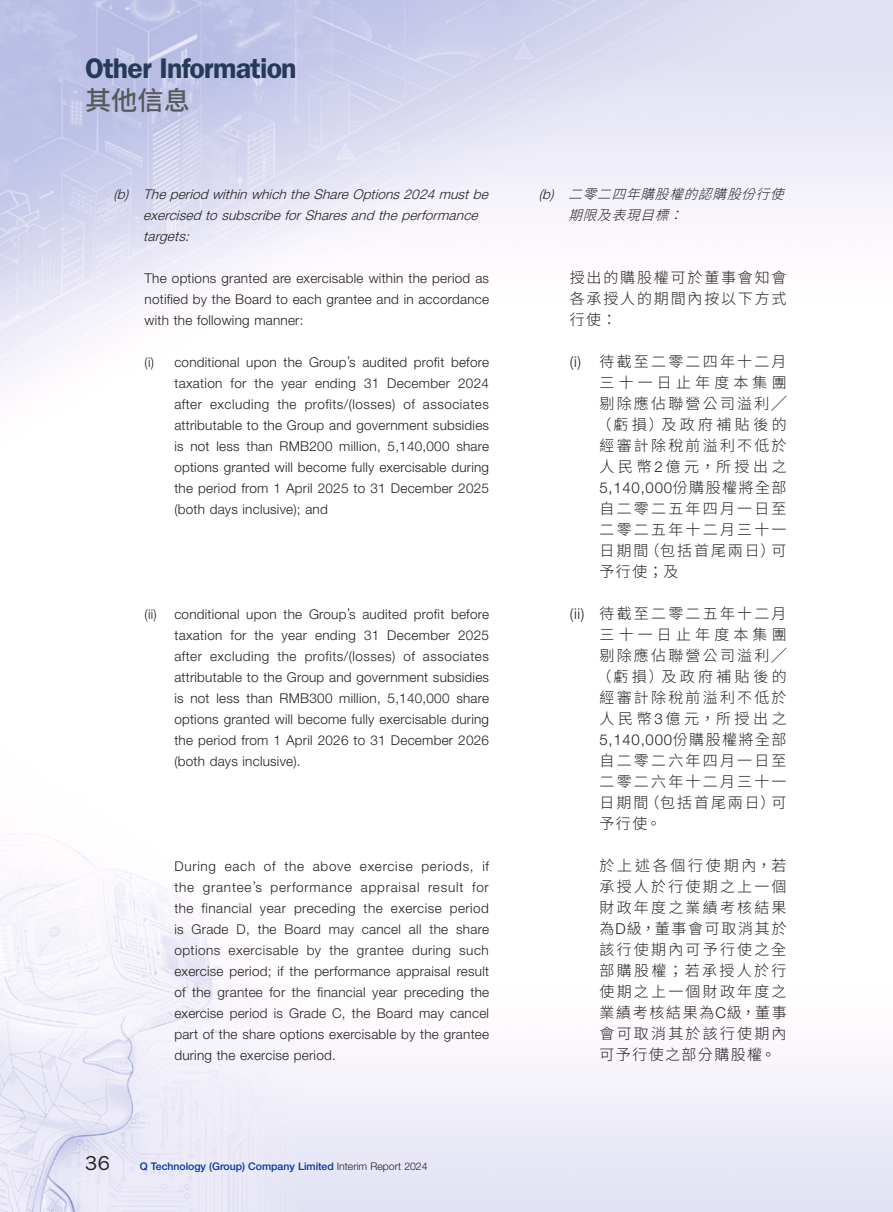
<style>
.page{position:relative;width:893px;height:1212px;background:#fff}
.page>*{position:absolute;margin:0;border:0;box-sizing:border-box;transform-origin:0 0}
.t1{font:600 28.5px "ITC Franklin Gothic Std";letter-spacing:-.03em;color:#263959}
.t2{font:500 26.25px "Source Han Sans TC";color:#57585a}
.t3{font:20.25px "ITC Franklin Gothic Std";color:#231f20}
.C_Body_Text{font:300 15px/21px "Source Han Sans TC";letter-spacing:.145em;color:#231f20;text-align:justify}
.Body_Text{font:300 13.5px/21px "Helvetica Neue LT Std";letter-spacing:.02em;color:#231f20;text-align:justify}
.Heading_4{font:italic 300 13.5px/21px "Helvetica Neue LT Std";color:#231f20}
.C_Heading_4{font:italic 300 13.5px/21px "Source Han Sans TC";color:#231f20}
.t4{font:500 10.5px "Helvetica Neue LT Std";color:#0036a0}
.s1{font-weight:300;color:#231f20}
.s2{font-family:"Helvetica Neue LT Std"}
</style>
<div class="page">
<img style="left:0;top:0;width:893px;height:1212px">
<h1 class="t1" style="left:85px;top:52px;width:213px">Other Information</h1>
<h2 class="t2" style="left:85px;top:86px;width:106px">其他信息</h2>
<p class="Heading_4" style="left:143px;top:183px;width:350px;text-indent:-30px">(b) Theperiod withinwhichtheShareOptions2024 mustbe exercised to subscribeforSharesand theperformance targets:</p>
<p class="Body_Text" style="left:145px;top:267px;width:346px">The options granted are exercisable within the period as notified by the Board to each grantee and in accordance with the following manner:</p>
<p class="Body_Text" style="left:174px;top:351px;width:316px;text-indent:-30px">(i) conditional upon the Group’s audited profit before taxation for the year ending 31 December 2024 after excluding the profits/(losses) of associates attributable to the Group and government subsidies is not less than RMB200 million, 5,140,000 share options granted will become fully exercisable during the period from 1 April 2025 to 31 December 2025 (both days inclusive); and</p>
<p class="Body_Text" style="left:145px;top:603px;width:14px">(ii)</p>
<p class="Body_Text" style="left:174px;top:603px;width:316px">conditional upon the Group’s audited profit before taxation for the year ending 31 December 2025 after excluding the profits/(losses) of associates attributable to the Group and government subsidies is not less than RMB300 million, 5,140,000 share options granted will become fully exercisable during the period from 1 April 2026 to 31 December 2026 (both days inclusive).</p>
<p class="Body_Text" style="left:174px;top:855px;width:316px">During each of the above exercise periods, if the grantee’s performance appraisal result for the financial year preceding the exercise period is Grade D, the Board may cancel all the share options exercisable by the grantee during such exercise period; if the performance appraisal result of the grantee for the financial year preceding the exercise period is Grade C, the Board may cancel part of the share options exercisable by the grantee during the exercise period.</p>
<h3 class="t3" style="left:85px;top:1151px;width:26px">36</h3>
<p class="t4" style="left:140px;top:1160px;width:289px">Q Technology (Group) Company Limited <span class="s1">Interim Report 2024</span></p>
<p class="C_Heading_4" style="left:568px;top:184px;width:227px;text-indent:-30px"><span class="s2">(b)</span> 二零二四年購股權的認購股份行使期限及表現目標：</p>
<p class="C_Body_Text" style="left:570px;top:267px;width:218px">授出的購股權可於董事會知會各承授人的期間內按以下方式行使：</p>
<p class="C_Body_Text" style="left:596px;top:351px;width:192px;text-indent:-27px"><span class="s2">(i)</span> 待截至二零二四年十二月三十一日止年度本集團剔除應佔聯營公司溢利╱（虧損）及政府補貼後的經審計除稅前溢利不低於人民幣<span class="s2">2</span>億元，所授出之<span class="s2">5,140,000</span>份購股權將全部自二零二五年四月一日至二零二五年十二月三十一日期間（包括首尾兩日）可予行使；及</p>
<p class="C_Body_Text" style="left:596px;top:603px;width:192px;text-indent:-27px"><span class="s2">(ii)</span> 待截至二零二五年十二月三十一日止年度本集團剔除應佔聯營公司溢利╱（虧損）及政府補貼後的經審計除稅前溢利不低於人民幣<span class="s2">3</span>億元，所授出之<span class="s2">5,140,000</span>份購股權將全部自二零二六年四月一日至二零二六年十二月三十一日期間（包括首尾兩日）可予行使。</p>
<p class="C_Body_Text" style="left:600px;top:855px;width:189px">於上述各個行使期內，若承授人於行使期之上一個財政年度之業績考核結果為<span class="s2">D</span>級，董事會可取消其於該行使期內可予行使之全部購股權；若承授人於行使期之上一個財政年度之業績考核結果為<span class="s2">C</span>級，董事會可取消其於該行使期內可予行使之部分購股權。</p>
</div>
